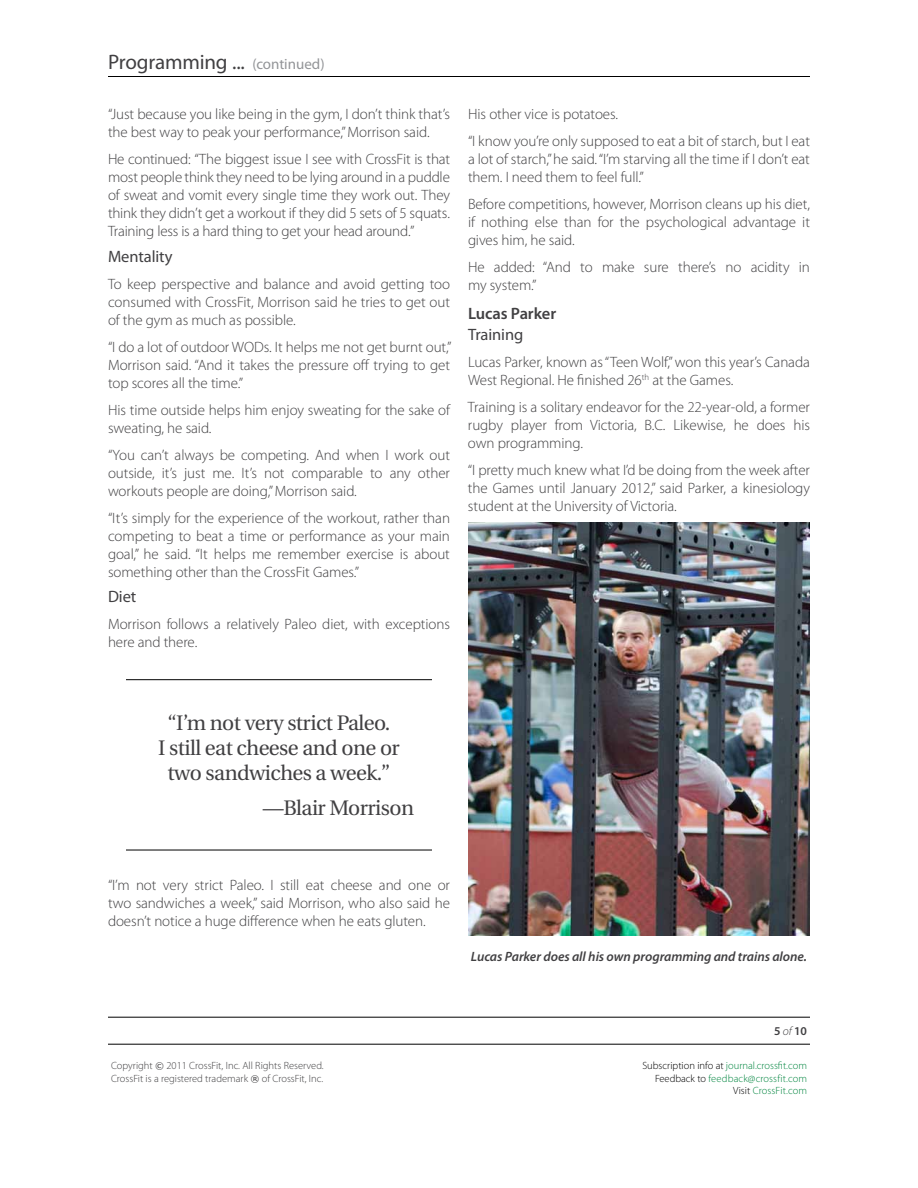
<style>
.page{position:relative;width:918px;height:1188px;background:#fff}
.page>*{position:absolute;margin:0;border:0;box-sizing:border-box;transform-origin:0 0}
.t1{font:21px/25.2px "Utopia";letter-spacing:-.025em;color:#414042;text-align:center}
.t2{font:21px "Myriad Pro";letter-spacing:-.01em;color:#414042}
.t3{font:16.5px "Myriad Pro";letter-spacing:-.005em;color:#414042}
.t4{font:600 16.5px "Myriad Pro";letter-spacing:-.005em;color:#414042}
.t5{font:300 15px/18px "Myriad Pro";letter-spacing:-.005em;color:#414042;text-align:justify}
.t6{font:italic 600 13.5px "Myriad Pro";letter-spacing:-.005em;color:#414042}
.t7{font:600 12px "Myriad Pro";color:#414042}
.t8{font:300 10.5px/12.6px "Myriad Pro";color:#414042}
.t9{font:300 10.5px/12.6px "Myriad Pro";color:#00853f;text-align:right}
.s1{font-size:15px;color:#939598}
.s2{font-weight:300;font-style:italic}
.s3{font-family:"Verdana";font-weight:400;font-size:9px}
.s4{color:#000}
</style>
<div class="page">
<hr style="left:108px;top:76px;width:702px;height:1px;background:#000">
<hr style="left:108px;top:1017px;width:702px;height:1px;background:#000">
<hr style="left:108px;top:1044px;width:702px;height:1px;background:#000">
<hr style="left:126px;top:679px;width:306px;height:1px;background:#000">
<hr style="left:126px;top:850px;width:306px;height:1px;background:#000">
<img style="left:468px;top:522px;width:342px;height:414px">
<h1 class="t2" style="left:108px;top:50px;width:218px">Programming ... <span class="s1">(continued)</span></h1>
<p class="t5" style="left:108px;top:106px;width:343px">“Just because you like being in the gym, I don’t think that’s the best way to peak your performance,” Morrison said.</p>
<p class="t5" style="left:108px;top:151px;width:344px">He continued: “The biggest issue I see with CrossFit is that most people think they need to be lying around in a puddle of sweat and vomit every single time they work out. They think they didn’t get a workout if they did 5 sets of 5 squats.<br>Training less is a hard thing to get your head around.”</p>
<p class="t3" style="left:108px;top:247px;width:66px">Mentality</p>
<p class="t5" style="left:108px;top:275px;width:344px">To keep perspective and balance and avoid getting too consumed with CrossFit, Morrison said he tries to get out of the gym as much as possible.</p>
<p class="t5" style="left:108px;top:338px;width:345px">“I do a lot of outdoor WODs. It helps me not get burnt out,” Morrison said. “And it takes the pressure off trying to get top scores all the time.”</p>
<p class="t5" style="left:108px;top:401px;width:344px">His time outside helps him enjoy sweating for the sake of sweating, he said.</p>
<p class="t5" style="left:108px;top:446px;width:344px">“You can’t always be competing. And when I work out outside, it’s just me. It’s not comparable to any other workouts people are doing,” Morrison said.</p>
<p class="t5" style="left:108px;top:509px;width:344px">“It’s simply for the experience of the workout, rather than competing to beat a time or performance as your main goal,” he said. “It helps me remember exercise is about something other than the CrossFit Games.”</p>
<p class="t3" style="left:108px;top:588px;width:30px">Diet</p>
<p class="t5" style="left:108px;top:616px;width:343px">Morrison follows a relatively Paleo diet, with exceptions here and there.</p>
<p class="t5" style="left:468px;top:101px;width:344px;line-height:27px">His other vice is potatoes.<br>“I know you’re only supposed to eat a bit of starch, but I eat</p>
<p class="t5" style="left:468px;top:151px;width:343px">a lot of starch,” he said. “I’m starving all the time if I don’t eat them. I need them to feel full.”</p>
<p class="t5" style="left:468px;top:196px;width:344px">Before competitions, however, Morrison cleans up his diet, if nothing else than for the psychological advantage it gives him, he said.</p>
<p class="t5" style="left:468px;top:259px;width:344px">He added: “And to make sure there’s no acidity in my system.”</p>
<p class="t4" style="left:468px;top:304px;width:90px">Lucas Parker</p>
<p class="t3" style="left:468px;top:326px;width:57px">Training</p>
<p class="t5" style="left:468px;top:353px;width:343px">Lucas Parker, known as “Teen Wolf,” won this year’s Canada<br>West Regional. He finished 26<sup>th</sup> at the Games.</p>
<p class="t5" style="left:468px;top:398px;width:344px">Training is a solitary endeavor for the 22-year-old, a former rugby player from Victoria, B.C. Likewise, he does his own programming.</p>
<p class="t5" style="left:468px;top:461px;width:344px">“I pretty much knew what I’d be doing from the week after the Games until January 2012,” said Parker, a kinesiology student at the University of Victoria.</p>
<h1 class="t1" style="left:158px;top:711px;width:243px">“I’m not very strict Paleo.<br>I still eat cheese and one or two sandwiches a week.”</h1>
<h1 class="t1" style="left:263px;top:795px;width:153px">—Blair Morrison</h1>
<p class="t5" style="left:108px;top:877px;width:344px">“I’m not very strict Paleo. I still eat cheese and one or two sandwiches a week,” said Morrison, who also said he doesn’t notice a huge difference when he eats gluten.</p>
<p class="t6" style="left:471px;top:949px;width:338px">Lucas Parker does all his own programming and trains alone.</p>
<p class="t7" style="left:774px;top:1024px;width:34px">5 <span class="s2">of</span> 10</p>
<p class="t8" style="left:111px;top:1060px;width:214px">Copyright <span class="s3">©</span> 2011 CrossFit, Inc. All Rights Reserved.<br>CrossFit is a registered trademark <span class="s3">®</span> of CrossFit, Inc.</p>
<p class="t9" style="left:642px;top:1060px;width:166px"><span class="s4">Subscription info at</span> journal.crossfit.com<br><span class="s4">Feedback to</span> feedback@crossfit.com<br><span class="s4">Visit</span> CrossFit.com</p>
</div>
